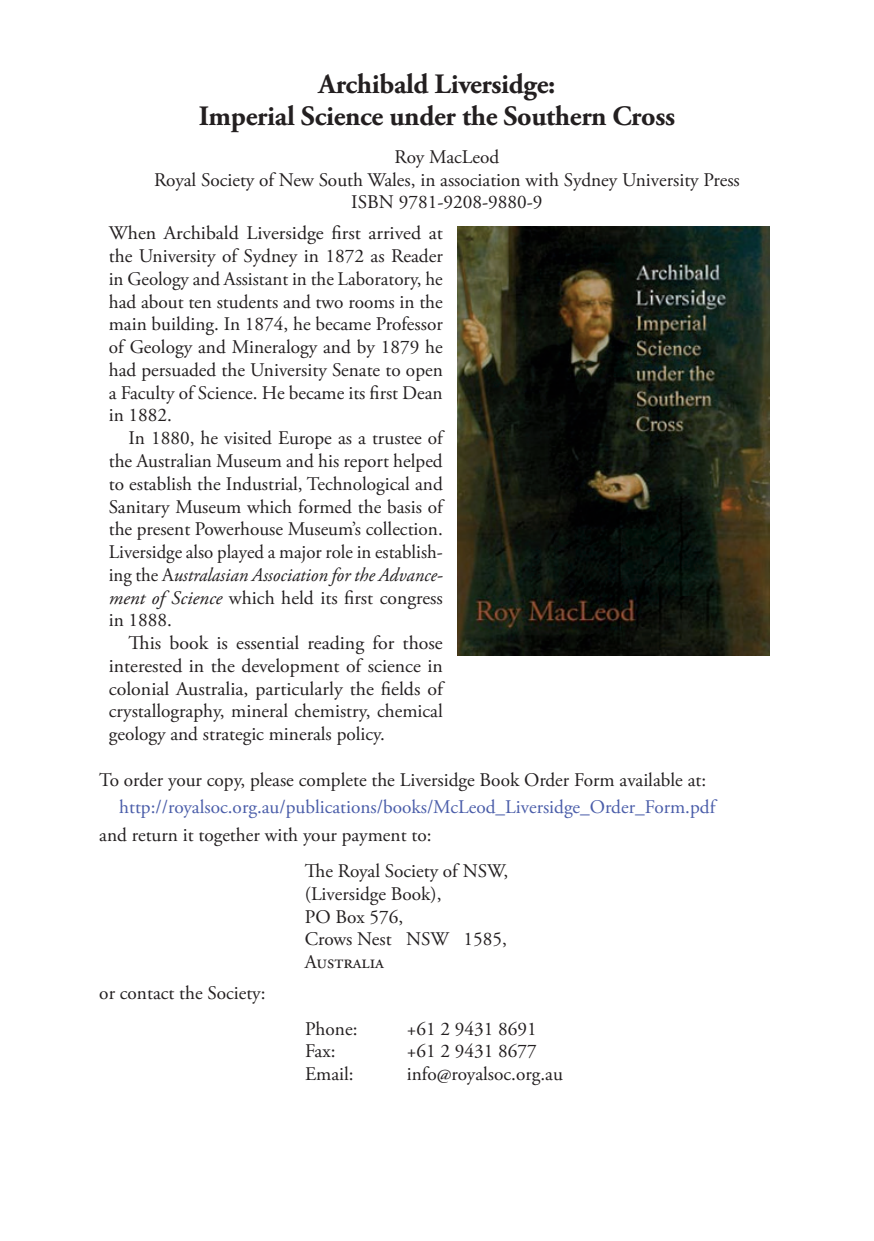
<style>
.page{position:relative;width:874px;height:1241px;background:#fff}
.page>*{position:absolute;margin:0;border:0;box-sizing:border-box;transform-origin:0 0}
.t1{font:700 28px/31.5px "Adobe Garamond Pro";letter-spacing:-.01em;color:#231f20;text-align:center}
.t2{font:19.25px/22.8px "Adobe Garamond Pro";color:#231f20}
.t3{font:19.25px "Adobe Garamond Pro";color:#4a5da9}
.s1{font-style:italic}
</style>
<div class="page">
<img style="left:457px;top:226px;width:312px;height:429px">
<h1 class="t1" style="left:199px;top:69px;width:477px">Archibald Liversidge:<br>Imperial Science under the Southern Cross</h1>
<p class="t2" style="left:154px;top:146px;width:587px;text-align:center">Roy MacLeod<br>Royal Society of New South Wales, in association with Sydney University Press<br>ISBN 9781-9208-9880-9</p>
<p class="t2" style="left:109px;top:222px;width:335px;text-align:justify">When Archibald Liversidge first arrived at the University of Sydney in 1872 as Reader in Geology and Assistant in the Laboratory, he had about ten students and two rooms in the main building. In 1874, he became Professor of Geology and Mineralogy and by 1879 he had persuaded the University Senate to open a Faculty of Science. He became its first Dean in 1882.</p>
<p class="t2" style="left:109px;top:427px;width:337px;text-align:justify;text-indent:20px">In 1880, he visited Europe as a trustee of the Australian Museum and his report helped to establish the Industrial, Technological and Sanitary Museum which formed the basis of the present Powerhouse Museum’s collection.<br>Liversidge also played a major role in establish&shy;ing the A<span class="s1">ustralasian Association for the Advance&shy;ment of Science</span> which held its first congress in 1888.</p>
<p class="t2" style="left:109px;top:632px;width:337px;text-align:justify;text-indent:20px">This book is essential reading for those interested in the development of science in colonial Australia, particularly the fields of crystallography, mineral chemistry, chemical geology and strategic minerals policy.</p>
<p class="t2" style="left:99px;top:768px;width:608px">To order your copy, please complete the Liversidge Book Order Form available at:</p>
<p class="t3" style="left:119px;top:795px;width:599px">http://royalsoc.org.au/publications/books/McLeod_Liversidge_Order_Form.pdf</p>
<p class="t2" style="left:305px;top:817px;width:205px;line-height:35.9px;text-indent:-205px">and return it together with your payment to:<br>The Royal Society of NSW,</p>
<p class="t2" style="left:305px;top:882px;width:203px">(Liversidge Book),<br>PO Box 576,<br>Crows Nest NSW 1585,<br>Australia</p>
<p class="t2" style="left:99px;top:981px;width:168px">or contact the Society:</p>
<p class="t2" style="left:305px;top:1017px;width:54px">Phone:<br>Fax:<br>Email:</p>
<p class="t2" style="left:406px;top:1017px;width:157px">+61 2 9431 8691 +61 2 9431 8677 info@royalsoc.org.au</p>
</div>
